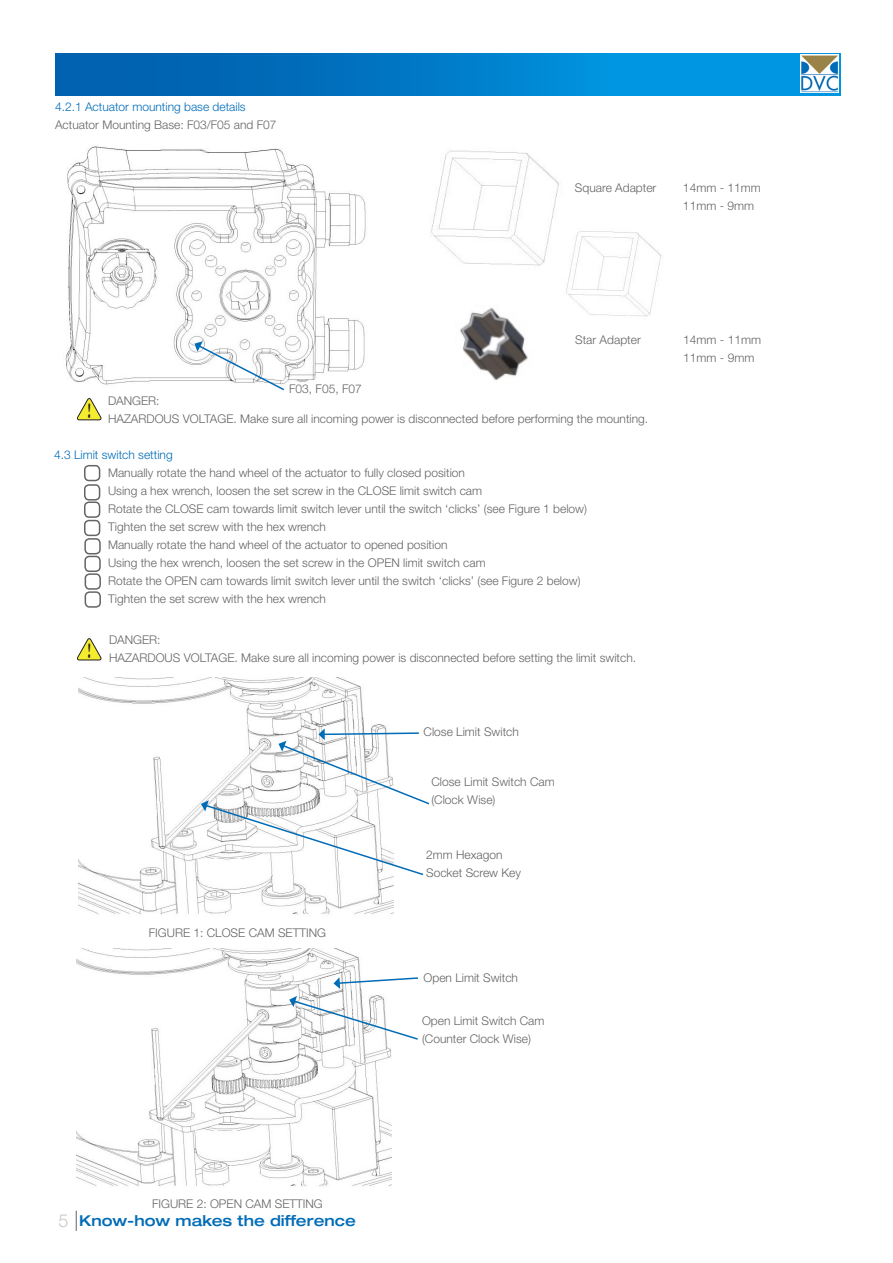
<style>
.page{position:relative;width:893px;height:1263px;background:#fff}
.page>*{position:absolute;margin:0;border:0;box-sizing:border-box;transform-origin:0 0}
.t1{font:700 22.35px "Candara";color:#231f20;scale:.52 1}
.t2{font:300 18px "Helvetica Neue LT Std";color:#c8c8c8}
.t3{font:500 expanded 15px "Helvetica Neue LT Std";color:#006cb7}
.t4{font:300 12px "Helvetica Neue LT Std";color:#646464}
.t5{font:300 12px "Helvetica Neue LT Std";color:#006cb7}
</style>
<div class="page">
<div style="left:55px;top:53px;width:785px;height:43px;background:linear-gradient(to right,#005ba9,#00a0eb)"></div>
<img style="left:801px;top:55px;width:38px;height:38px">
<svg style="left:76px;top:1211px;width:1px;height:20px"></svg>
<img style="left:65px;top:146px;width:301px;height:239px">
<img style="left:430px;top:150px;width:129px;height:116px">
<img style="left:552px;top:221px;width:109px;height:96px">
<img style="left:460px;top:308px;width:68px;height:72px">
<svg style="left:195px;top:341px;width:91px;height:50px"></svg>
<svg style="left:77px;top:398px;width:24px;height:22px"></svg>
<div style="left:84px;top:465px;width:16px;height:16px;border:2px solid #646464;border-radius:4px"></div>
<div style="left:84px;top:484px;width:16px;height:17px;border:2px solid #646464;border-radius:4px"></div>
<div style="left:84px;top:501px;width:16px;height:17px;border:2px solid #646464;border-radius:4px"></div>
<div style="left:84px;top:520px;width:16px;height:16px;border:2px solid #646464;border-radius:4px"></div>
<div style="left:84px;top:538px;width:17px;height:16px;border:2px solid #646464;border-radius:4px"></div>
<div style="left:84px;top:556px;width:17px;height:16px;border:2px solid #646464;border-radius:4px"></div>
<div style="left:85px;top:573px;width:16px;height:17px;border:2px solid #646464;border-radius:4px"></div>
<div style="left:85px;top:591px;width:16px;height:17px;border:2px solid #646464;border-radius:4px"></div>
<svg style="left:77px;top:638px;width:24px;height:22px"></svg>
<img style="left:79px;top:677px;width:314px;height:237px">
<img style="left:77px;top:949px;width:314px;height:237px">
<svg style="left:201px;top:728px;width:229px;height:148px"></svg>
<svg style="left:333px;top:976px;width:85px;height:13px"></svg>
<svg style="left:289px;top:996px;width:129px;height:45px"></svg>
<p class="t5" style="left:55px;top:99px;width:192px">4.2.1 Actuator mounting base details</p>
<p class="t4" style="left:55px;top:117px;width:223px">Actuator Mounting Base: F03/F05 and F07</p>
<p class="t4" style="left:575px;top:181px;width:83px">Square Adapter</p>
<p class="t4" style="left:683px;top:181px;width:79px">14mm - 11mm</p>
<p class="t4" style="left:683px;top:199px;width:73px">11mm - 9mm</p>
<p class="t4" style="left:575px;top:332px;width:67px">Star Adapter</p>
<p class="t4" style="left:683px;top:332px;width:79px">14mm - 11mm</p>
<p class="t4" style="left:683px;top:350px;width:73px">11mm - 9mm</p>
<p class="t4" style="left:289px;top:381px;width:74px">F03, F05, F07</p>
<p class="t4" style="left:108px;top:394px;width:53px">DANGER:</p>
<p class="t4" style="left:108px;top:412px;width:542px">HAZARDOUS VOLTAGE. Make sure all incoming power is disconnected before performing the mounting.</p>
<p class="t5" style="left:54px;top:448px;width:120px">4.3 Limit switch setting</p>
<p class="t4" style="left:108px;top:466px;width:358px">Manually rotate the hand wheel of the actuator to fully closed position</p>
<p class="t4" style="left:108px;top:484px;width:376px">Using a hex wrench, loosen the set screw in the CLOSE limit switch cam</p>
<p class="t4" style="left:108px;top:502px;width:481px">Rotate the CLOSE cam towards limit switch lever until the switch ‘clicks’ (see Figure 1 below)</p>
<p class="t4" style="left:108px;top:520px;width:219px">Tighten the set screw with the hex wrench</p>
<p class="t4" style="left:108px;top:538px;width:341px">Manually rotate the hand wheel of the actuator to opened position</p>
<p class="t4" style="left:108px;top:556px;width:379px">Using the hex wrench, loosen the set screw in the OPEN limit switch cam</p>
<p class="t4" style="left:108px;top:574px;width:474px">Rotate the OPEN cam towards limit switch lever until the switch ‘clicks’ (see Figure 2 below)</p>
<p class="t4" style="left:108px;top:592px;width:219px">Tighten the set screw with the hex wrench</p>
<p class="t1" style="left:88px;top:396px;width:7px">!</p>
<p class="t1" style="left:88px;top:637px;width:7px">!</p>
<p class="t4" style="left:109px;top:633px;width:53px">DANGER:</p>
<p class="t4" style="left:109px;top:651px;width:529px">HAZARDOUS VOLTAGE. Make sure all incoming power is disconnected before setting the limit switch.</p>
<p class="t4" style="left:149px;top:926px;width:179px">FIGURE 1: CLOSE CAM SETTING</p>
<p class="t4" style="left:424px;top:725px;width:97px">Close Limit Switch</p>
<p class="t4" style="left:431px;top:774px;width:125px">Close Limit Switch Cam</p>
<p class="t4" style="left:431px;top:792px;width:66px">(Clock Wise)</p>
<p class="t4" style="left:426px;top:847px;width:78px">2mm Hexagon</p>
<p class="t4" style="left:426px;top:865px;width:96px">Socket Screw Key</p>
<p class="t4" style="left:424px;top:970px;width:96px">Open Limit Switch</p>
<p class="t4" style="left:422px;top:1014px;width:124px">Open Limit Switch Cam</p>
<p class="t4" style="left:422px;top:1032px;width:110px">(Counter Clock Wise)</p>
<p class="t2" style="left:59px;top:1210px;width:12px">5</p>
<p class="t4" style="left:152px;top:1196px;width:172px">FIGURE 2: OPEN CAM SETTING</p>
<p class="t3" style="left:79px;top:1211px;width:278px">Know-how makes the difference</p>
</div>
